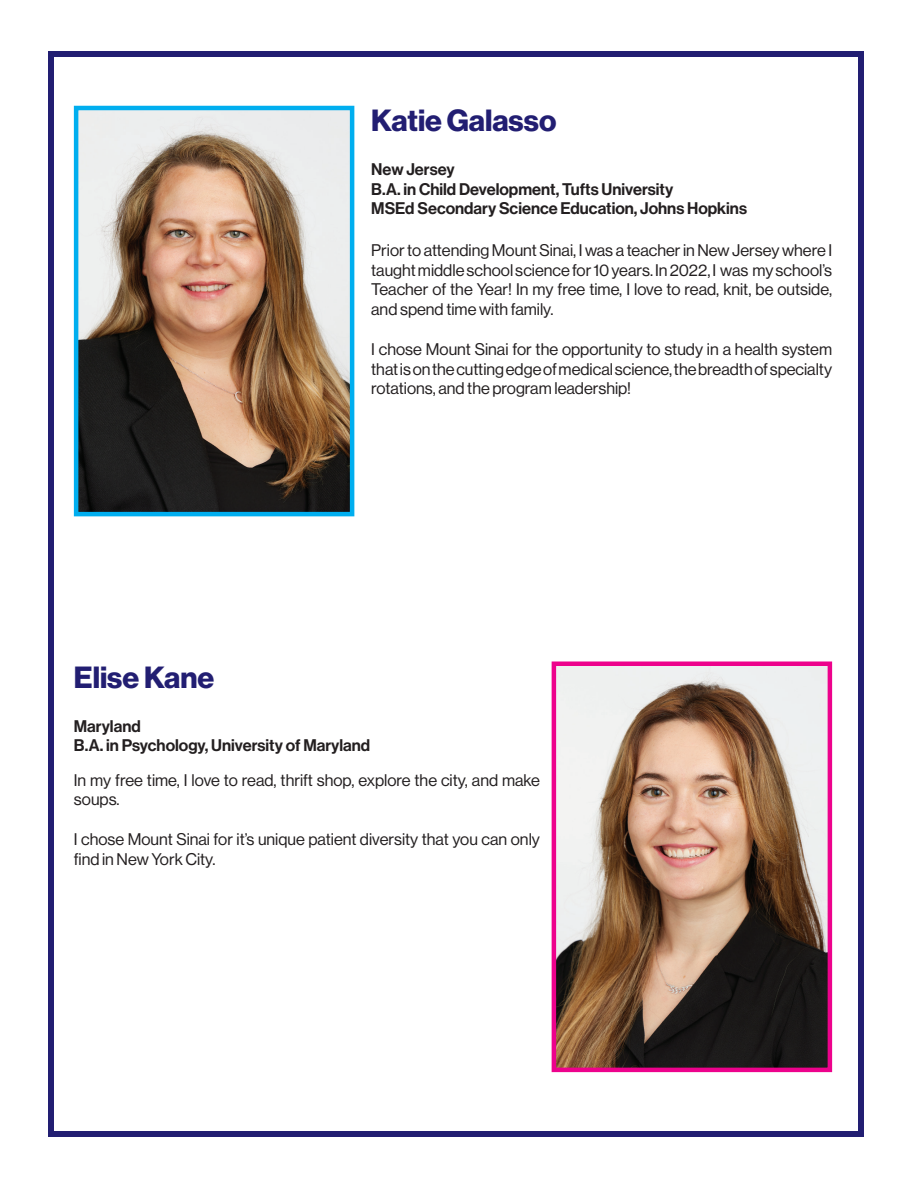
<style>
.page{position:relative;width:918px;height:1188px;background:#fff}
.page>*{position:absolute;margin:0;border:0;box-sizing:border-box;transform-origin:0 0}
.t1{font:30px "N Haas Grotesk DS Pro 75 Bd";color:#221e72}
.t2{font:16.5px/19.8px "N Haas Grotesk DS Pro 55 Rg";color:#231f20;text-align:justify}
.t3{font:16.5px/19.8px "N Haas Grotesk DS Pro 65 Md";color:#231f20}
</style>
<div class="page">
<img style="left:79px;top:111px;width:270px;height:400px">
<div style="left:74px;top:106px;width:280px;height:410px;border:4px solid #00aeef"></div>
<img style="left:557px;top:667px;width:270px;height:400px">
<div style="left:552px;top:662px;width:280px;height:410px;border:4px solid #ed028c"></div>
<div style="left:48px;top:51px;width:816px;height:1086px;border:6px solid #221e72"></div>
<h1 class="t1" style="left:371px;top:103px;width:187px">Katie Galasso</h1>
<p class="t3" style="left:371px;top:159px;width:377px">New Jersey<br>B.A. in Child Development, Tufts University<br>MSEd Secondary Science Education, Johns Hopkins</p>
<p class="t2" style="left:371px;top:240px;width:462px">Prior to attending Mount Sinai, I was a teacher in New Jersey where I taught middle school science for 10 years. In 2022, I was my school’s Teacher of the Year! In my free time, I love to read, knit, be outside, and spend time with family.</p>
<p class="t2" style="left:371px;top:339px;width:462px">I chose Mount Sinai for the opportunity to study in a health system that is on the cutting edge of medical science, the breadth of specialty rotations, and the program leadership!</p>
<h1 class="t1" style="left:74px;top:660px;width:142px">Elise Kane</h1>
<p class="t3" style="left:74px;top:716px;width:298px">Maryland<br>B.A. in Psychology, University of Maryland</p>
<p class="t2" style="left:74px;top:770px;width:468px">In my free time, I love to read, thrift shop, explore the city, and make soups.</p>
<p class="t2" style="left:74px;top:829px;width:468px">I chose Mount Sinai for it’s unique patient diversity that you can only find in New York City.</p>
</div>
